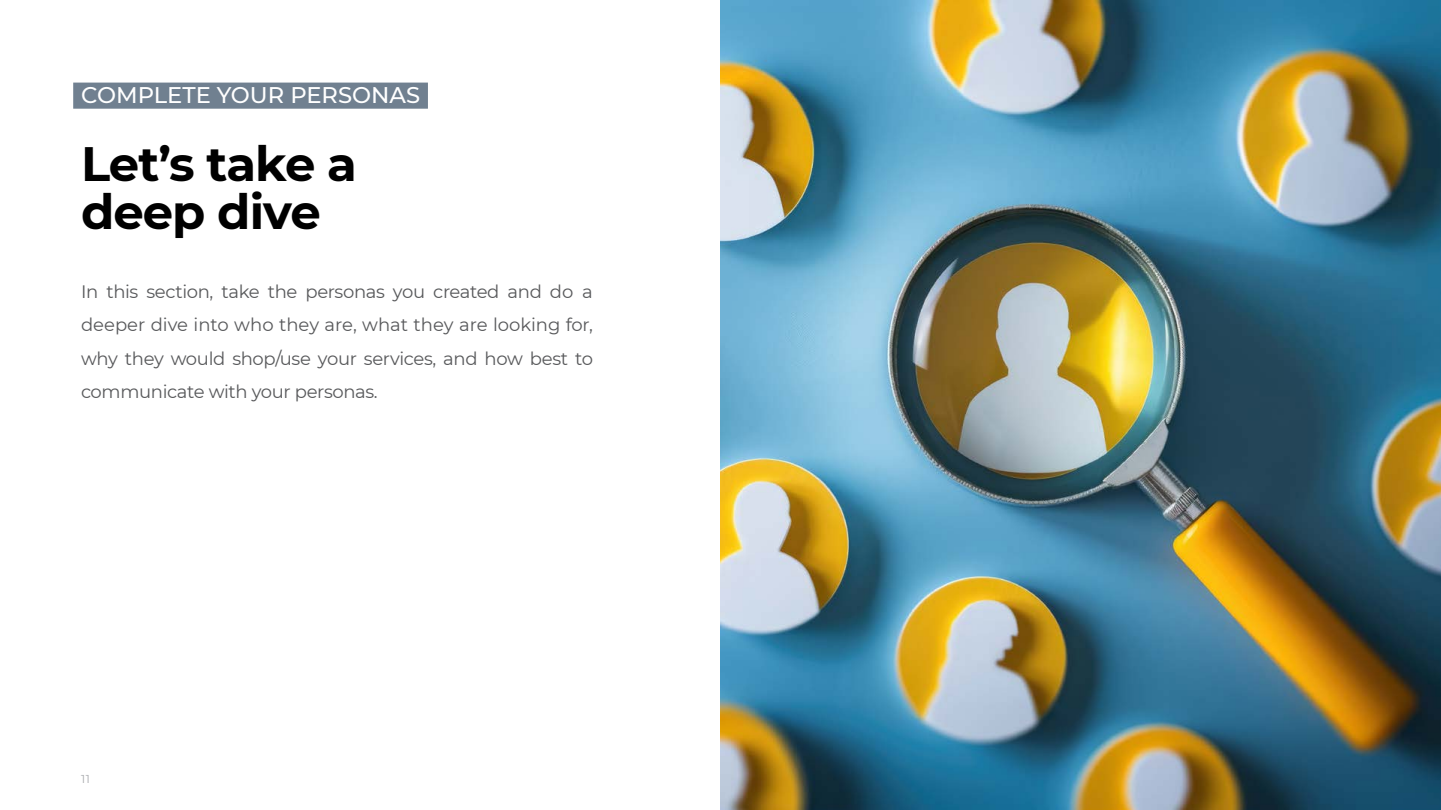
<style>
.page{position:relative;width:1441px;height:810px;background:#fff}
.page>*{position:absolute;margin:0;border:0;box-sizing:border-box;transform-origin:0 0}
.t1{font:700 48.15px/48.8px "Montserrat";letter-spacing:-.02em;color:#000}
.t2{font:500 22.65px "Montserrat";color:#fff}
.t3{font:18px/33.3px "Montserrat";letter-spacing:-.02em;color:#58595b;text-align:justify}
.t4{font:11.48px "Montserrat";color:#a7a9ac}
</style>
<div class="page">
<div style="left:73px;top:83px;width:355px;height:26px;background:#708090"></div>
<img style="left:720px;top:0;width:720px;height:810px">
<p class="t2" style="left:81px;top:79px;width:340px">COMPLETE YOUR PERSONAS</p>
<h1 class="t1" style="left:81px;top:137px;width:277px">Let’s take a deep dive</h1>
<p class="t3" style="left:81px;top:274px;width:513px">In this section, take the personas you created and do a deeper dive into who they are, what they are looking for, why they would shop/use your services, and how best to communicate with your personas.</p>
<p class="t4" style="left:81px;top:771px;width:10px">11</p>
</div>
